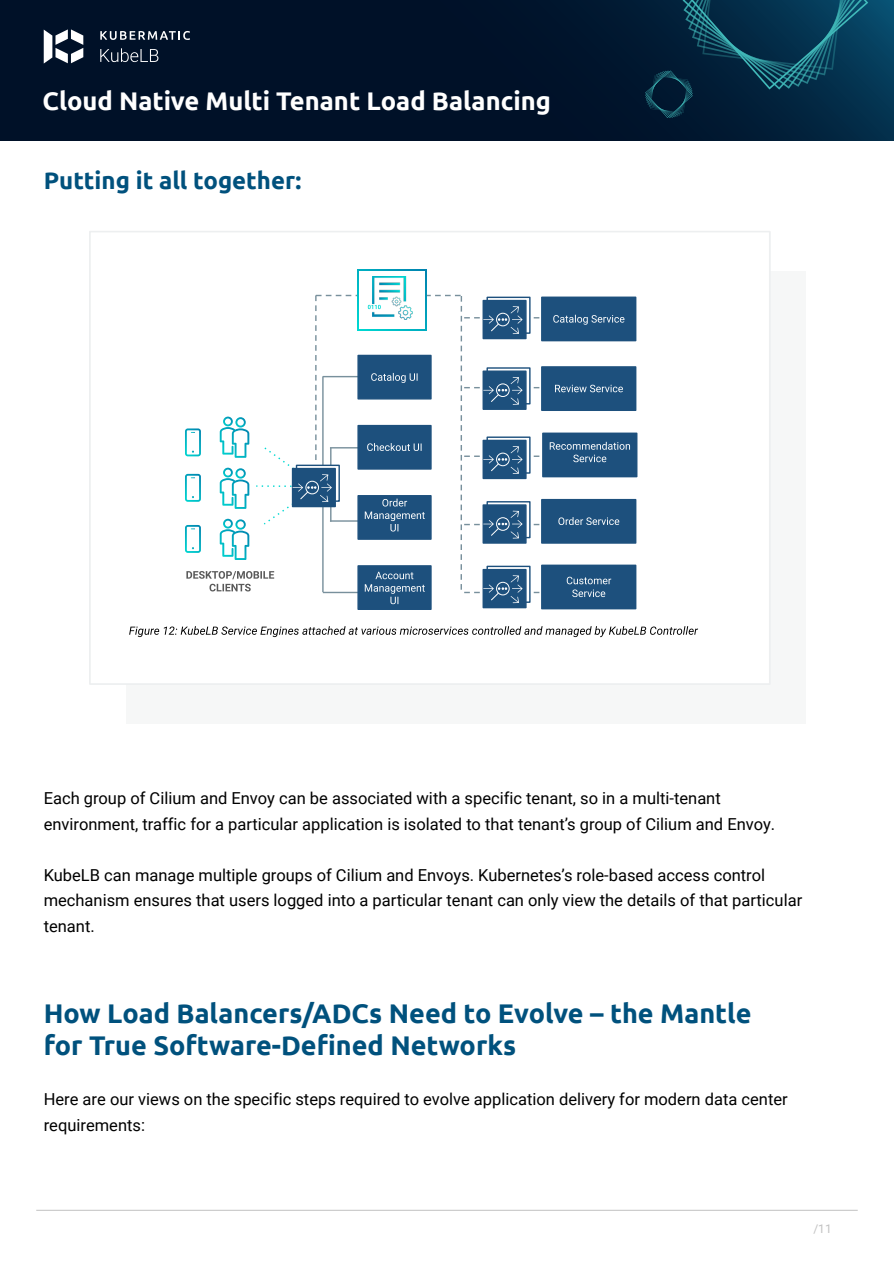
<style>
.page{position:relative;width:894px;height:1263px;background:#fff}
.page>*{position:absolute;margin:0;border:0;box-sizing:border-box;transform-origin:0 0}
.t1{font:700 27px/32.4px "Ubuntu";color:#00517d}
.t2{font:700 25.5px "Ubuntu";color:#fff}
.t3{font:700 24px "Ubuntu";color:#00517d}
.t4{font:16.5px/25.5px "Roboto";color:#000}
.t5{font:12px "Roboto";color:#c1c1c1}
</style>
<div class="page">
<div style="left:126px;top:271px;width:679px;height:452px;background:#f6f7f7"></div>
<div style="left:89px;top:231px;width:681px;height:454px;background:#fff;border:2px solid #edeff0"></div>
<svg style="left:129px;top:626px;width:569px;height:11px"></svg>
<svg style="left:358px;top:270px;width:69px;height:23px"></svg>
<div style="left:360px;top:271px;width:65px;height:58px;background:#fff"></div>
<img style="left:373px;top:276px;width:34px;height:17px">
<div style="left:483px;top:569px;width:44px;height:39px;background:#1d507d"></div>
<div style="left:541px;top:297px;width:95px;height:44px;background:#1d507d"></div>
<svg style="left:553px;top:315px;width:71px;height:10px"></svg>
<div style="left:541px;top:565px;width:95px;height:44px;background:#1d507d"></div>
<svg style="left:567px;top:577px;width:44px;height:7px"></svg>
<svg style="left:572px;top:590px;width:33px;height:7px"></svg>
<div style="left:541px;top:366px;width:95px;height:45px;background:#1d507d;border:1px solid #1d507d"></div>
<svg style="left:555px;top:385px;width:68px;height:7px"></svg>
<div style="left:541px;top:499px;width:95px;height:45px;background:#1d507d;border:1px solid #1d507d"></div>
<svg style="left:558px;top:517px;width:61px;height:8px"></svg>
<div style="left:542px;top:433px;width:95px;height:44px;background:#1d507d"></div>
<svg style="left:539px;top:433px;width:99px;height:39px"></svg>
<svg style="left:550px;top:442px;width:80px;height:20px"></svg>
<svg style="left:357px;top:604px;width:75px;height:6px"></svg>
<svg style="left:185px;top:293px;width:354px;height:311px"></svg>
<svg style="left:1px;top:0;width:892px;height:140px;background:#00132b"></svg>
<svg style="left:645px;top:0;width:223px;height:118px;background:#07334c"></svg>
<svg style="left:44px;top:29px;width:39px;height:35px"></svg>
<svg style="left:100px;top:31px;width:90px;height:9px"></svg>
<svg style="left:100px;top:48px;width:58px;height:14px"></svg>
<hr style="left:36px;top:1210px;width:822px;height:1px;background:#c1c1c1">
<h2 class="t2" style="left:43px;top:86px;width:510px">Cloud Native Multi Tenant Load Balancing</h2>
<h3 class="t3" style="left:44px;top:166px;width:259px">Putting it all together:</h3>
<p class="t4" style="left:44px;top:785px;width:733px">Each group of Cilium and Envoy can be associated with a specific tenant, so in a multi-tenant environment, traffic for a particular application is isolated to that tenant’s group of Cilium and Envoy.</p>
<p class="t4" style="left:44px;top:862px;width:760px">KubeLB can manage multiple groups of Cilium and Envoys. Kubernetes’s role-based access control mechanism ensures that users logged into a particular tenant can only view the details of that particular tenant.</p>
<h1 class="t1" style="left:44px;top:997px;width:709px">How Load Balancers/ADCs Need to Evolve – the Mantle for True Software-Defined Networks</h1>
<p class="t4" style="left:44px;top:1086px;width:746px">Here are our views on the specific steps required to evolve application delivery for modern data center requirements:</p>
<p class="t5" style="left:813px;top:1220px;width:20px">/11</p>
</div>
